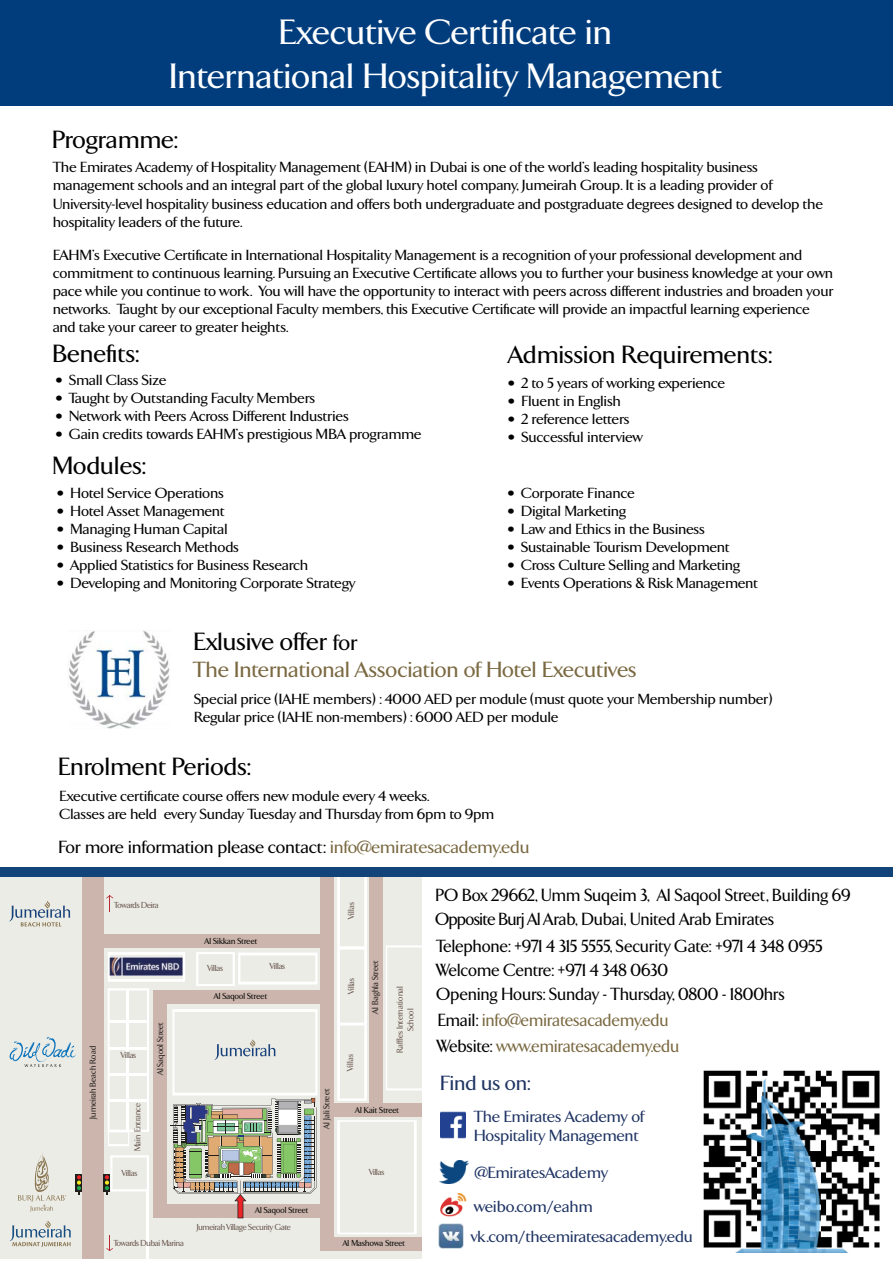
<style>
.page{position:relative;width:893px;height:1263px;background:#fff}
.page>*{position:absolute;margin:0;border:0;box-sizing:border-box;transform-origin:0 0}
.t1{font:500 36px/43.2px "TF Arrow";color:#fff;text-align:center;scale:1.07 1}
.t2{font:500 25.5px "TF Arrow";color:#000001;scale:1.07 1}
.t3{font:500 22.5px "TF Arrow";color:#7a6941;scale:1.07 1}
.t4{font:500 21px "TF Arrow";color:#1e3363;scale:1.07 1}
.t5{font:500 18px/24px "TF Arrow";color:#000001}
.t6{font:500 18px/26.2px "TF Arrow";color:#7a6941}
.t7{font:500 18px "TF Arrow";color:#000001;scale:1.07 1}
.t8{font:500 16.5px/19.8px "TF Arrow";color:#1e3363;scale:1.07 1}
.t9{font:500 15px/18px "TF Arrow";color:#000001;scale:1.07 1}
.t10{font:500 8.85px "TF Arrow";letter-spacing:-.03em;color:#69564e}
.t11{font:500 8.85px "TF Arrow";color:#050504}
.t12{font:500 8.85px "TF Arrow";color:#211e1e}
.t13{font:500 8.85px/10.6px "TF Arrow";color:#69564e;text-align:center}
.s1{font-size:22.5px}
.s2{color:#7a6941}
.s3{color:#000001}
</style>
<div class="page">
<div style="left:0;top:0;width:893px;height:106px;background:#013d7d"></div>
<div style="left:0;top:877px;width:422px;height:382px;background:#ebece6"></div>
<div style="left:82px;top:876px;width:22px;height:382px;background:#cbb5ac"></div>
<div style="left:100px;top:934px;width:234px;height:13px;background:#cbb5ac"></div>
<div style="left:153px;top:1204px;width:181px;height:14px;background:#cbb5ac"></div>
<div style="left:153px;top:990px;width:181px;height:14px;background:#cbb5ac"></div>
<div style="left:153px;top:990px;width:14px;height:228px;background:#cbb5ac"></div>
<div style="left:320px;top:876px;width:14px;height:374px;background:#cbb5ac"></div>
<svg style="left:108px;top:952px;width:77px;height:30px"></svg>
<svg style="left:108px;top:988px;width:41px;height:158px"></svg>
<div style="left:104px;top:1174px;width:6px;height:18px;background:#211e1e"></div>
<svg style="left:105px;top:1155px;width:44px;height:39px"></svg>
<hr style="left:170px;top:1125px;width:31px;height:1px;background:#211e1e">
<svg style="left:172px;top:1009px;width:145px;height:209px"></svg>
<svg style="left:9px;top:1037px;width:67px;height:30px"></svg>
<svg style="left:9px;top:901px;width:62px;height:25px"></svg>
<svg style="left:10px;top:1220px;width:61px;height:27px"></svg>
<svg style="left:18px;top:1152px;width:48px;height:60px"></svg>
<div style="left:76px;top:1174px;width:6px;height:18px;background:#211e1e"></div>
<svg style="left:77px;top:1175px;width:4px;height:19px"></svg>
<hr style="left:108px;top:1100px;width:40px;height:2px;background:#fff">
<hr style="left:108px;top:1047px;width:40px;height:2px;background:#fff">
<svg style="left:196px;top:952px;width:121px;height:34px"></svg>
<div style="left:320px;top:1237px;width:102px;height:14px;background:#cbb5ac"></div>
<div style="left:320px;top:1103px;width:102px;height:14px;background:#cbb5ac"></div>
<div style="left:369px;top:876px;width:14px;height:229px;background:#cbb5ac"></div>
<svg style="left:337px;top:876px;width:30px;height:225px"></svg>
<svg style="left:386px;top:945px;width:36px;height:145px"></svg>
<svg style="left:337px;top:1120px;width:80px;height:114px"></svg>
<hr style="left:146px;top:1190px;width:3px;height:68px;background:#fff">
<svg style="left:106px;top:1235px;width:7px;height:16px"></svg>
<svg style="left:106px;top:895px;width:7px;height:17px"></svg>
<img style="left:110px;top:957px;width:73px;height:19px">
<img style="left:703px;top:1070px;width:177px;height:182px">
<img style="left:440px;top:1112px;width:26px;height:27px">
<img style="left:440px;top:1193px;width:27px;height:24px">
<img style="left:438px;top:1223px;width:26px;height:25px">
<img style="left:440px;top:1160px;width:28px;height:23px">
<div style="left:0;top:867px;width:893px;height:9px;background:#124479"></div>
<img style="left:69px;top:630px;width:101px;height:98px">
<h1 class="t1" style="left:169px;top:12px;width:518px">Executive Certificate in<br>International Hospitality Management</h1>
<h2 class="t2" style="left:52px;top:127px;width:119px">Programme:</h2>
<p class="t9" style="left:53px;top:159px;width:721px">The Emirates Academy of Hospitality Management (EAHM) in Dubai is one of the world’s leading hospitality business management schools and an integral part of the global luxury hotel company, Jumeirah Group. It is a leading provider of University-level hospitality business education and offers both undergraduate and postgraduate degrees designed to develop the hospitality leaders of the future.</p>
<p class="t9" style="left:53px;top:246px;width:731px">EAHM’s Executive Certificate in International Hospitality Management is a recognition of your professional development and commitment to continuous learning. Pursuing an Executive Certificate allows you to further your business knowledge at your own pace while you continue to work. You will have the opportunity to interact with peers across different industries and broaden your networks. Taught by our exceptional Faculty members, this Executive Certificate will provide an impactful learning experience and take your career to greater heights.</p>
<p class="t9" style="left:56px;top:371px;width:105px">• Small Class Size</p>
<p class="t9" style="left:56px;top:389px;width:244px">• Taught by Outstanding Faculty Members</p>
<p class="t9" style="left:56px;top:407px;width:275px">• Network with Peers Across Different Industries</p>
<p class="t9" style="left:56px;top:425px;width:343px">• Gain credits towards EAHM’s prestigious MBA programme</p>
<h2 class="t2" style="left:53px;top:452px;width:89px">Modules:</h2>
<p class="t9" style="left:58px;top:484px;width:157px">• Hotel Service Operations</p>
<p class="t9" style="left:58px;top:502px;width:158px">• Hotel Asset Management</p>
<p class="t9" style="left:58px;top:520px;width:161px">• Managing Human Capital</p>
<p class="t9" style="left:58px;top:538px;width:171px">• Business Research Methods</p>
<p class="t9" style="left:58px;top:556px;width:236px">• Applied Statistics for Business Research</p>
<p class="t9" style="left:58px;top:574px;width:280px">• Developing and Monitoring Corporate Strategy</p>
<h2 class="t2" style="left:52px;top:340px;width:83px">Benefits:</h2>
<h2 class="t2" style="left:508px;top:342px;width:248px">Admission Requirements:</h2>
<p class="t9" style="left:509px;top:374px;width:204px">• 2 to 5 years of working experience</p>
<p class="t9" style="left:509px;top:392px;width:107px">• Fluent in English</p>
<p class="t9" style="left:509px;top:410px;width:115px">• 2 reference letters</p>
<p class="t9" style="left:509px;top:428px;width:127px">• Successful interview</p>
<p class="t9" style="left:508px;top:484px;width:120px">• Corporate Finance</p>
<p class="t9" style="left:508px;top:502px;width:112px">• Digital Marketing</p>
<p class="t9" style="left:508px;top:520px;width:186px">• Law and Ethics in the Business</p>
<p class="t9" style="left:508px;top:538px;width:209px">• Sustainable Tourism Development</p>
<p class="t9" style="left:508px;top:556px;width:219px">• Cross Culture Selling and Marketing</p>
<p class="t9" style="left:508px;top:574px;width:235px">• Events Operations &amp; Risk Management</p>
<h2 class="t2" style="left:194px;top:629px;width:155px">Exlusive offer <span class="s1">for</span></h2>
<h3 class="t3" style="left:194px;top:658px;width:416px">The International Association of Hotel Executives</h3>
<p class="t9" style="left:194px;top:690px;width:542px">Special price (IAHE members) : 4000 AED per module (must quote your Membership number)<br>Regular price (IAHE non-members) : 6000 AED per module</p>
<h2 class="t2" style="left:58px;top:754px;width:182px">Enrolment Periods:</h2>
<p class="t9" style="left:59px;top:787px;width:408px">Executive certificate course offers new module every 4 weeks.<br>Classes are held every Sunday Tuesday and Thursday from 6pm to 9pm</p>
<p class="t7" style="left:58px;top:837px;width:442px">For more information please contact: <span class="s2">info@emiratesacademy.edu</span></p>
<p class="t12" style="left:88px;top:1119px;width:74px;rotate:-90deg">Jumeirah Beach Road</p>
<p class="t10" style="left:114px;top:900px;width:46px">Towards Deira</p>
<p class="t10" style="left:347px;top:919px;width:18px;rotate:-90deg">Villas</p>
<p class="t11" style="left:204px;top:936px;width:54px">Al Sikkan Street</p>
<p class="t10" style="left:121px;top:1050px;width:17px">Villas</p>
<p class="t12" style="left:156px;top:1075px;width:55px;rotate:-90deg">Al Saqool Street</p>
<p class="t10" style="left:208px;top:964px;width:17px">Villas</p>
<p class="t10" style="left:270px;top:962px;width:17px">Villas</p>
<p class="t11" style="left:214px;top:991px;width:55px">Al Saqool Street</p>
<p class="t10" style="left:347px;top:994px;width:18px;rotate:-90deg">Villas</p>
<p class="t10" style="left:346px;top:1071px;width:18px;rotate:-90deg">Villas</p>
<p class="t12" style="left:371px;top:1014px;width:55px;rotate:-90deg">Al Baghla Street</p>
<p class="t13" style="left:395px;top:1053px;width:69px;rotate:-90deg">Raffles International<br>School</p>
<p class="t13" style="left:132px;top:1151px;width:50px;rotate:-90deg">Main Entrance</p>
<p class="t12" style="left:322px;top:1129px;width:42px;rotate:-90deg">Al Jali Street</p>
<p class="t11" style="left:355px;top:1106px;width:46px">Al Kait Street</p>
<p class="t10" style="left:122px;top:1169px;width:17px">Villas</p>
<p class="t10" style="left:369px;top:1167px;width:17px">Villas</p>
<p class="t11" style="left:255px;top:1205px;width:55px">Al Saqool Street</p>
<p class="t10" style="left:197px;top:1222px;width:96px">Jumeirah Village Security Gate</p>
<p class="t10" style="left:114px;top:1239px;width:72px">Towards Dubai Marina</p>
<p class="t11" style="left:343px;top:1238px;width:64px">Al Mashowa Street</p>
<p class="t5" style="left:435px;top:884px;width:417px">PO Box 29662, Umm Suqeim 3, Al Saqool Street, Building 69<br>Opposite Burj Al Arab, Dubai, United Arab Emirates</p>
<p class="t5" style="left:437px;top:934px;width:388px">Telephone: +971 4 315 5555, Security Gate: +971 4 348 0955<br>Welcome Centre: +971 4 348 0630<br>Opening Hours: Sunday - Thursday, 0800 - 1800hrs</p>
<p class="t6" style="left:437px;top:1007px;width:244px"><span class="s3">Email:</span> info@emiratesacademy.edu<br><span class="s3">Website:</span> www.emiratesacademy.edu</p>
<h3 class="t4" style="left:440px;top:1072px;width:86px">Find us on:</h3>
<p class="t8" style="left:474px;top:1107px;width:161px">The Emirates Academy of<br>Hospitality Management</p>
<p class="t8" style="left:474px;top:1156px;width:127px;line-height:33.5px">@EmiratesAcademy weibo.com/eahm</p>
<p class="t8" style="left:471px;top:1227px;width:209px">vk.com/theemiratesacademy.edu</p>
</div>
